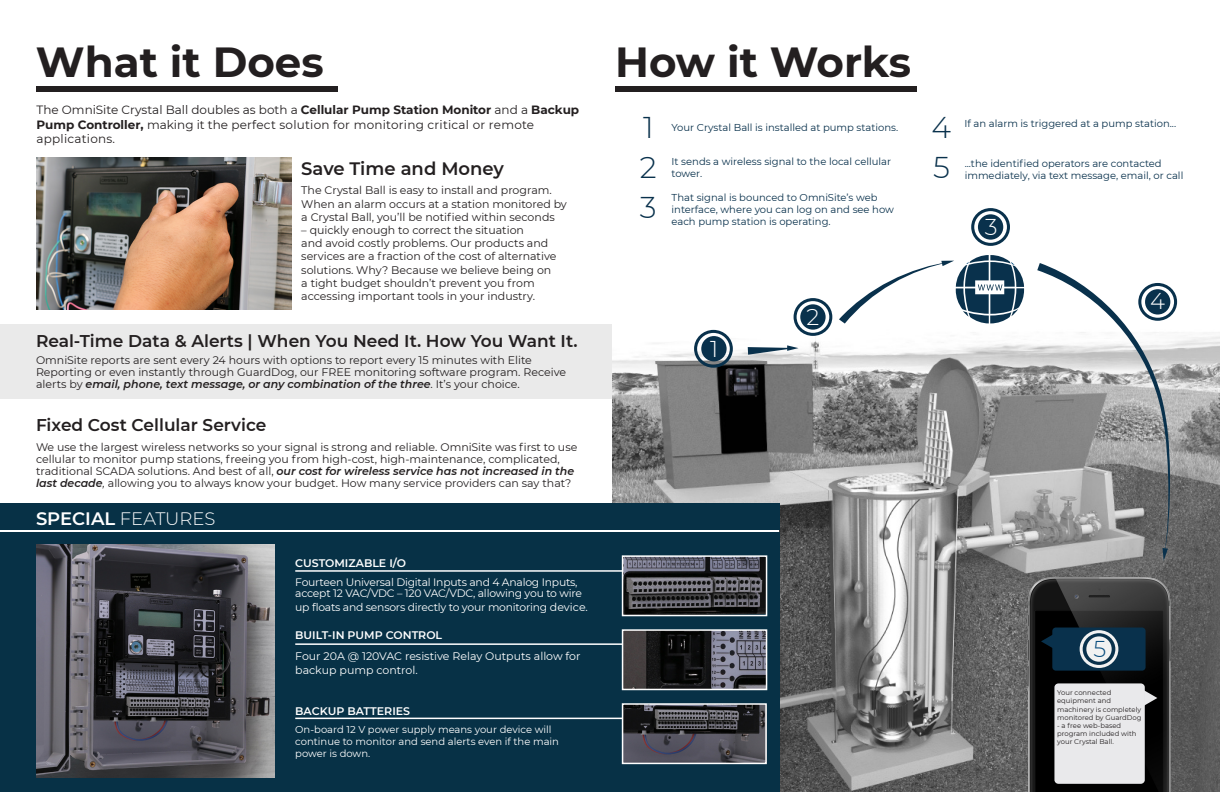
<style>
.page{position:relative;width:1224px;height:792px;background:#fff}
.page>*{position:absolute;margin:0;border:0;box-sizing:border-box;transform-origin:0 0}
.t1{font:700 42px "Montserrat";color:#231f20}
.t2{font:300 30px "Montserrat";color:#09314c}
.t3{font:300 22.8px "Montserrat";color:#fff}
.t4{font:300 22.8px "Montserrat";color:#074b7d}
.t5{font:600 18px "Montserrat";color:#231f20}
.t6{font:300 18px "Montserrat";color:#fff}
.t7{font:600 17px "Montserrat";color:#231f20}
.t8{font:12px/14.4px "Montserrat";letter-spacing:.01em;color:#231f20}
.t9{font:11px/13.2px "Montserrat";color:#231f20}
.t10{font:11px/13.2px "Montserrat";color:#fff}
.t11{font:600 11px "Montserrat";color:#fff}
.t12{font:10.8px/11px "Montserrat";letter-spacing:-.02em;color:#fff}
.t13{font:10px/12px "Montserrat";color:#09314c}
.t14{font:10px/12px "Montserrat";color:#fff}
.t15{font:6.9px/8.2px "Montserrat";color:#231f20}
.s1{font-weight:700}
.s2{font-weight:600;font-style:italic}
.s3{font-style:italic}
.s4{font-weight:600}
.s5{font-size:11px}
</style>
<div class="page">
<img style="left:612px;top:329px;width:607px;height:463px">
<img style="left:1027px;top:577px;width:144px;height:215px">
<img style="left:723px;top:366px;width:38px;height:33px">
<div style="left:1052px;top:628px;width:94px;height:43px;background:#09314c;border-radius:4px"></div>
<svg style="left:1041px;top:634px;width:12px;height:15px"></svg>
<svg style="left:1037px;top:263px;width:133px;height:299px"></svg>
<svg style="left:748px;top:345px;width:50px;height:10px"></svg>
<svg style="left:839px;top:255px;width:185px;height:69px"></svg>
<svg style="left:1163px;top:548px;width:5px;height:13px"></svg>
<div style="left:701px;top:336px;width:26px;height:25px;background:#09314c;border-radius:50%"></div>
<div style="left:694px;top:330px;width:39px;height:38px;border:3px solid #09314c;border-radius:50%"></div>
<div style="left:1086px;top:636px;width:26px;height:26px;background:#f2f2f2;border-radius:50%"></div>
<div style="left:1080px;top:630px;width:38px;height:38px;border:3px solid #f2f2f2;border-radius:50%"></div>
<div style="left:800px;top:304px;width:26px;height:26px;background:#09314c;border-radius:50%"></div>
<div style="left:794px;top:298px;width:38px;height:38px;border:3px solid #09314c;border-radius:50%"></div>
<div style="left:978px;top:214px;width:25px;height:26px;background:#09314c;border-radius:50%"></div>
<div style="left:971px;top:208px;width:39px;height:38px;border:3px solid #09314c;border-radius:50%"></div>
<div style="left:1145px;top:289px;width:25px;height:26px;background:#09314c;border-radius:50%"></div>
<div style="left:1138px;top:283px;width:39px;height:38px;border:3px solid #09314c;border-radius:50%"></div>
<div style="left:1054px;top:683px;width:91px;height:101px;background:#e9e9eb;border-radius:4px"></div>
<svg style="left:1144px;top:690px;width:13px;height:16px"></svg>
<div style="left:36px;top:87px;width:302px;height:5px;background:#231f20"></div>
<div style="left:615px;top:87px;width:302px;height:5px;background:#231f20"></div>
<img style="left:36px;top:157px;width:256px;height:153px">
<div style="left:0;top:324px;width:612px;height:75px;background:#eaeaea"></div>
<div style="left:595px;top:517px;width:184px;height:25px;background:linear-gradient(to right,#fff,#fff)"></div>
<div style="left:0;top:533px;width:779px;height:259px;background:#073146"></div>
<div style="left:0;top:503px;width:779px;height:27px;background:#073146"></div>
<img style="left:624px;top:557px;width:141px;height:57px">
<div style="left:622px;top:555px;width:145px;height:61px;border:1px solid #fff"></div>
<img style="left:624px;top:631px;width:141px;height:57px">
<div style="left:622px;top:629px;width:145px;height:61px;border:1px solid #fff"></div>
<img style="left:36px;top:545px;width:238px;height:233px">
<img style="left:625px;top:706px;width:139px;height:55px">
<div style="left:622px;top:703px;width:145px;height:61px;border:2px solid #fff"></div>
<hr style="left:295px;top:570px;width:328px;height:2px;background:#fff">
<hr style="left:295px;top:643px;width:328px;height:2px;background:#fff">
<hr style="left:295px;top:718px;width:328px;height:1px;background:#fff">
<p class="t1" style="left:36px;top:31px;width:289px">What it Does</p>
<p class="t1" style="left:615px;top:31px;width:298px">How it Works</p>
<p class="t8" style="left:36px;top:102px;width:544px">The OmniSite Crystal Ball doubles as both a <span class="s1">Cellular Pump Station Monitor</span> and a <span class="s1">Backup<br>Pump Controller,</span> making it the perfect solution for monitoring critical or remote applications.</p>
<p class="t2" style="left:643px;top:107px;width:12px">1</p>
<p class="t2" style="left:640px;top:147px;width:18px">2</p>
<p class="t2" style="left:640px;top:187px;width:18px">3</p>
<p class="t2" style="left:932px;top:107px;width:21px">4</p>
<p class="t13" style="left:672px;top:121px;width:228px">Your Crystal Ball is installed at pump stations.</p>
<p class="t5" style="left:301px;top:155px;width:204px">Save Time and Money</p>
<p class="t2" style="left:933px;top:147px;width:18px">5</p>
<p class="t13" style="left:672px;top:155px;width:221px">It sends a wireless signal to the local cellular tower.</p>
<p class="t9" style="left:301px;top:183px;width:252px">The Crystal Ball is easy to install and program.</p>
<p class="t9" style="left:301px;top:197px;width:267px">When an alarm occurs at a station monitored by a Crystal Ball, you’ll be notified within seconds</p>
<p class="t9" style="left:301px;top:223px;width:257px">– quickly enough to correct the situation<br>and avoid costly problems. Our products and services are a fraction of the cost of alternative solutions. Why? Because we believe being on a tight budget shouldn’t prevent you from accessing important tools in your industry.</p>
<p class="t7" style="left:36px;top:329px;width:543px">Real-Time Data &amp; Alerts | When You Need It. How You Want It.</p>
<p class="t9" style="left:36px;top:354px;width:532px;line-height:12px">OmniSite reports are sent every 24 hours with options to report every 15 minutes with Elite<br>Reporting or even instantly through GuardDog, our FREE monitoring software program. Receive alerts by <span class="s2">email, phone, text message, or any combination of the three</span>. It’s your choice.</p>
<p class="t7" style="left:36px;top:413px;width:232px">Fixed Cost Cellular Service</p>
<p class="t9" style="left:36px;top:441px;width:543px;line-height:12px">We use the largest wireless networks so your signal is strong and reliable. OmniSite was first to use cellular to monitor pump stations, freeing you from high-cost, high-maintenance, complicated, traditional SCADA solutions. And best of all, <span class="s2">our cost for wireless service has not increased in the last decade</span><span class="s3">,</span> allowing you to always know your budget. How many service providers can say that?</p>
<p class="t6" style="left:36px;top:506px;width:181px"><span class="s4">SPECIAL</span> FEATURES</p>
<p class="t13" style="left:672px;top:191px;width:224px">That signal is bounced to OmniSite’s web interface, where you can log on and see how each pump station is operating.</p>
<p class="t3" style="left:807px;top:301px;width:14px">2</p>
<p class="t3" style="left:710px;top:333px;width:10px">1</p>
<p class="t11" style="left:295px;top:555px;width:112px">CUSTOMIZABLE I/O</p>
<p class="t12" style="left:295px;top:577px;width:288px">Fourteen Universal Digital Inputs and 4 Analog Inputs, accept 12 VAC/VDC – 120 VAC/VDC, allowing you to wire</p>
<p class="t12" style="left:295px;top:601px;width:294px">up floats and sensors directly to your monitoring <span class="s5">device.</span></p>
<p class="t11" style="left:295px;top:628px;width:148px">BUILT-IN PUMP CONTROL</p>
<p class="t10" style="left:295px;top:650px;width:287px">Four 20A @ 120VAC resistive Relay Outputs allow for backup pump control.</p>
<p class="t11" style="left:295px;top:703px;width:116px">BACKUP BATTERIES</p>
<p class="t14" style="left:295px;top:724px;width:265px">On-board 12 V power supply means your device will continue to monitor and send alerts even if the main power is down.</p>
<p class="t13" style="left:965px;top:117px;width:213px">If an alarm is triggered at a pump station...</p>
<p class="t13" style="left:965px;top:157px;width:199px">...the identified operators are contacted</p>
<p class="t13" style="left:965px;top:169px;width:220px">immediately, via text message, email, or call</p>
<p class="t3" style="left:985px;top:212px;width:14px">3</p>
<p class="t3" style="left:1150px;top:286px;width:16px">4</p>
<p class="t4" style="left:1093px;top:633px;width:14px">5</p>
<p class="t15" style="left:1057px;top:688px;width:86px">Your connected equipment and machinery is completely monitored by GuardDog</p>
<p class="t15" style="left:1057px;top:721px;width:81px">- a free web-based program included with your Crystal Ball.</p>
</div>
